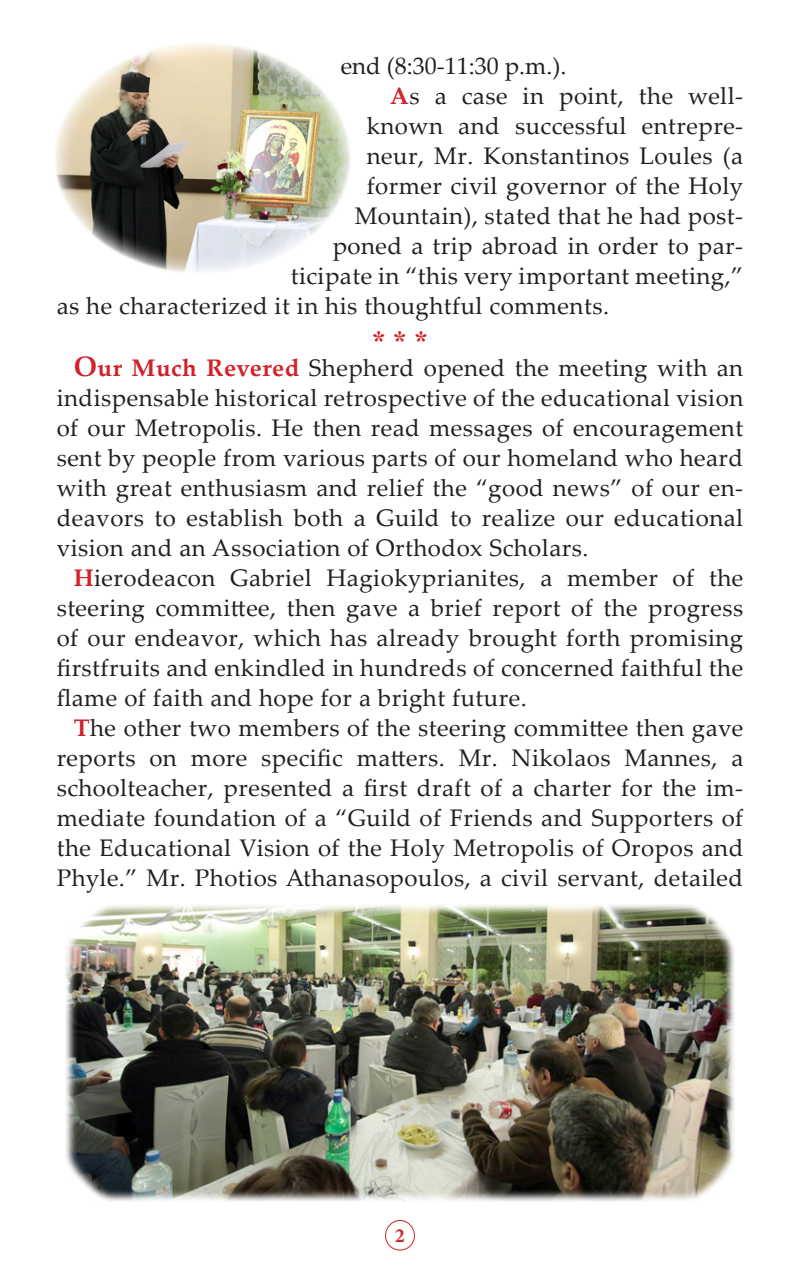
<style>
.page{position:relative;width:800px;height:1270px;background:#fff}
.page>*{position:absolute;margin:0;border:0;box-sizing:border-box;transform-origin:0 0}
.t1{font:28px "CTOS New Times Bold Test 1";color:#d12229}
.t2{font:24px/30px "Palatino Linotype";letter-spacing:.02em;color:#231f20;text-align:justify}
.t3{font:700 20px "Minion Pro";color:#d1232a}
.s1{font-weight:700;color:#d12229}
.s2{font-weight:700;font-size:28px;color:#d12229}
</style>
<div class="page">
<div style="left:385px;top:1220px;width:30px;height:30px;border:1px solid #d1232a;border-radius:50%"></div>
<img style="left:55px;top:44px;width:295px;height:228px">
<img style="left:65px;top:905px;width:670px;height:297px">
<p class="t2" style="left:341px;top:50px;width:227px">end (8:30-11:30 p.m.).</p>
<p class="t2" style="left:390px;top:80px;width:354px"><span class="s1">A</span>s a case in point, the well-</p>
<p class="t2" style="left:367px;top:110px;width:378px">known and successful entrepre-</p>
<p class="t2" style="left:367px;top:140px;width:378px">neur, Mr. Konstantinos Loules (a</p>
<p class="t2" style="left:367px;top:170px;width:378px">former civil governor of the Holy</p>
<p class="t2" style="left:355px;top:200px;width:390px">Mountain), stated that he had post-</p>
<p class="t2" style="left:333px;top:230px;width:412px">poned a trip abroad in order to par-</p>
<p class="t2" style="left:291px;top:260px;width:454px">ticipate in “this very important meeting,”</p>
<p class="t2" style="left:57px;top:290px;width:554px">as he characterized it in his thoughtful comments.</p>
<p class="t1" style="left:372px;top:325px;width:57px">* * *</p>
<p class="t2" style="left:57px;top:352px;width:688px;text-indent:17px"><span class="s2">O</span><span class="s1">ur Much Revered</span> Shepherd opened the meeting with an indispensable historical retrospective of the educational vision of our Metropolis. He then read messages of encouragement sent by people from various parts of our homeland who heard with great enthusiasm and relief the “good news” of our en&shy;deavors to establish both a Guild to realize our educational vision and an Association of Orthodox Scholars.</p>
<p class="t2" style="left:57px;top:562px;width:688px;text-indent:17px"><span class="s1">H</span>ierodeacon Gabriel Hagiokyprianites, a member of the steering committee, then gave a brief report of the progress of our endeavor, which has already brought forth promising firstfruits and enkindled in hundreds of concerned faithful the flame of faith and hope for a bright future.</p>
<p class="t2" style="left:57px;top:712px;width:688px;text-indent:17px"><span class="s1">T</span>he other two members of the steering committee then gave reports on more specific matters. Mr. Nikolaos Mannes, a schoolteacher, presented a first draft of a charter for the im&shy;mediate foundation of a “Guild of Friends and Supporters of the Educational Vision of the Holy Metropolis of Oropos and Phyle.” Mr. Photios Athanasopoulos, a civil servant, detailed</p>
<p class="t3" style="left:395px;top:1221px;width:11px">2</p>
</div>
